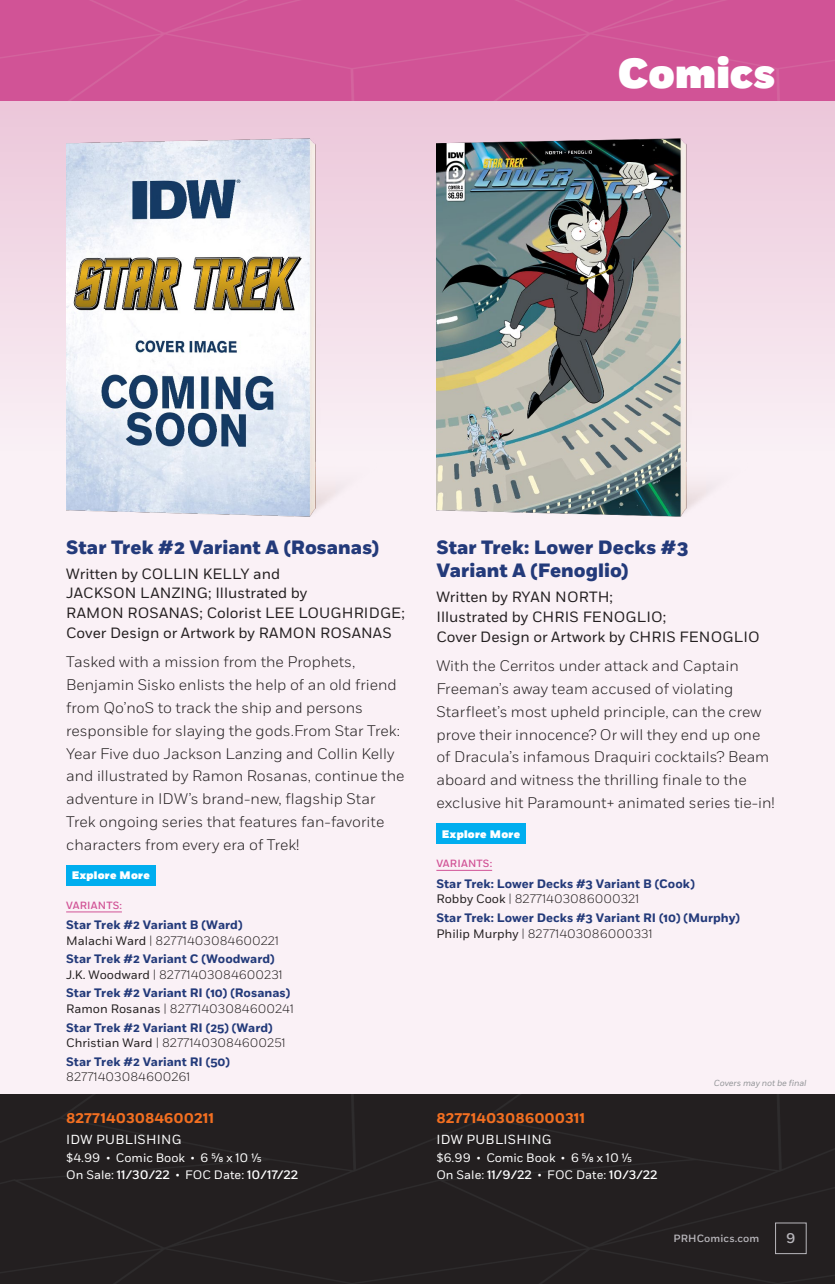
<style>
.page{position:relative;width:835px;height:1284px;background:#faf1f6}
.page>*{position:absolute;margin:0;border:0;box-sizing:border-box;transform-origin:0 0}
.t1{font:900 42px "Fort";letter-spacing:.005em;color:#fff}
.CC_Title{font:800 19.25px/23.6px "Fort";color:#233a7a}
.CC_Body_Copy{font:300 15.4px/22.8px "Fort";color:#231f20}
.CC_Author{font:14.88px/19.6px "Fort";letter-spacing:.005em;color:#231f20}
.CC_Specs_ISBN{font:700 14px "Fort";color:#f36f21}
.t2{font:500 14px "Fort";color:#b9b7bc}
.CC_Specs{font:13.12px "Fort";letter-spacing:.02em;color:#fff}
.Comics_Varient_Title{font:700 12.25px "Fort";color:#233a7a}
.Comics_Varient_Desig{font:300 12.25px "Fort";color:#231f20}
.CC_Specs-2{font:12.25px/17.5px "Fort";color:#fff}
.CC_Link_Button{font:900 10.85px "Fort";letter-spacing:.025em;color:#fff}
.Comics_Varient{font:500 10.5px "Fort";letter-spacing:.02em;color:#d15396}
.t3{font:500 10.5px "Fort";letter-spacing:.01em;color:#b9b7bc}
.t4{font:italic 8.75px "Fort";letter-spacing:-.01em;color:#939598}
.s1{font-weight:400}
.s2{font-size:8.75px}
.s3{font-weight:500}
</style>
<div class="page">
<div style="left:0;top:101px;width:835px;height:350px;background:linear-gradient(to bottom,#ecc6d9,#f9f0f5)"></div>
<div style="left:0;top:0;width:835px;height:101px;background:#d15396"></div>
<div style="left:0;top:1095px;width:835px;height:189px;background:#231f20"></div>
<div style="left:775px;top:1222px;width:31px;height:32px;border:1px solid #b9b7bc"></div>
<div style="left:436px;top:823px;width:89px;height:20px;background:#00aeef"></div>
<hr style="left:436px;top:870px;width:56px;height:1px;background:#d15396">
<div style="left:66px;top:865px;width:89px;height:20px;background:#00aeef"></div>
<hr style="left:66px;top:911px;width:56px;height:1px;background:#d15396">
<img style="left:436px;top:139px;width:347px;height:378px">
<img style="left:66px;top:139px;width:347px;height:378px">
<h1 class="t1" style="left:618px;top:47px;width:159px">Comics</h1>
<p class="CC_Title" style="left:66px;top:536px;width:314px">Star Trek #2 Variant A (Rosanas)</p>
<p class="CC_Author" style="left:66px;top:564px;width:340px">Written by COLLIN KELLY and<br>JACKSON LANZING; Illustrated by<br>RAMON ROSANAS; Colorist LEE LOUGHRIDGE; Cover Design or Artwork by RAMON ROSANAS</p>
<p class="CC_Body_Copy" style="left:66px;top:651px;width:340px">Tasked with a mission from the Prophets, Benjamin Sisko enlists the help of an old friend from Qo’noS to track the ship and persons responsible for slaying the gods.From Star Trek:<br>Year Five duo Jackson Lanzing and Collin Kelly and illustrated by Ramon Rosanas, continue the adventure in IDW’s brand-new, flagship Star Trek ongoing series that features fan-favorite characters from every era of Trek!</p>
<p class="CC_Link_Button" style="left:72px;top:869px;width:80px">Explore More</p>
<p class="Comics_Varient" style="left:66px;top:899px;width:57px">VARIANTS:</p>
<p class="Comics_Varient_Title" style="left:66px;top:917px;width:178px">Star Trek #2 Variant B (Ward)</p>
<p class="Comics_Varient_Desig" style="left:66px;top:933px;width:214px"><span class="s1">Malachi Ward</span> | 82771403084600221</p>
<p class="Comics_Varient_Title" style="left:66px;top:951px;width:210px">Star Trek #2 Variant C (Woodward)</p>
<p class="Comics_Varient_Desig" style="left:66px;top:967px;width:218px"><span class="s1">J.K. Woodward</span> | 82771403084600231</p>
<p class="Comics_Varient_Title" style="left:66px;top:985px;width:226px">Star Trek #2 Variant RI (10) (Rosanas)</p>
<p class="Comics_Varient_Desig" style="left:66px;top:1001px;width:229px"><span class="s1">Ramon Rosanas</span> | 82771403084600241</p>
<p class="Comics_Varient_Title" style="left:66px;top:1020px;width:208px">Star Trek #2 Variant RI (25) (Ward)</p>
<p class="Comics_Varient_Desig" style="left:66px;top:1036px;width:221px"><span class="s1">Christian Ward</span> | 82771403084600251</p>
<p class="Comics_Varient_Title" style="left:66px;top:1054px;width:165px">Star Trek #2 Variant RI (50)</p>
<p class="Comics_Varient_Desig" style="left:66px;top:1070px;width:126px">82771403084600261</p>
<p class="CC_Specs_ISBN" style="left:66px;top:1109px;width:149px">82771403084600211</p>
<p class="CC_Specs" style="left:66px;top:1131px;width:117px">IDW PUBLISHING</p>
<p class="CC_Specs-2" style="left:66px;top:1149px;width:234px">$4.99 <span class="s2">•</span> Comic Book <span class="s2">•</span> 6 5/8 x 10 1/5<br>On Sale: <span class="s3">11/30/22</span> <span class="s2">•</span> FOC Date: <span class="s3">10/17/22</span></p>
<p class="CC_Title" style="left:436px;top:536px;width:254px">Star Trek: Lower Decks #3<br>Variant A (Fenoglio)</p>
<p class="CC_Author" style="left:436px;top:587px;width:325px">Written by RYAN NORTH;<br>Illustrated by CHRIS FENOGLIO;<br>Cover Design or Artwork by CHRIS FENOGLIO</p>
<p class="CC_Body_Copy" style="left:436px;top:655px;width:340px">With the Cerritos under attack and Captain Freeman’s away team accused of violating Starfleet’s most upheld principle, can the crew prove their innocence? Or will they end up one of Dracula’s infamous Draquiri cocktails? Beam aboard and witness the thrilling finale to the exclusive hit Paramount+ animated series tie-in!</p>
<p class="CC_Link_Button" style="left:442px;top:827px;width:80px">Explore More</p>
<p class="Comics_Varient" style="left:436px;top:857px;width:57px">VARIANTS:</p>
<p class="Comics_Varient_Title" style="left:436px;top:876px;width:260px">Star Trek: Lower Decks #3 Variant B (Cook)</p>
<p class="Comics_Varient_Desig" style="left:436px;top:892px;width:204px"><span class="s1">Robby Cook</span> | 82771403086000321</p>
<p class="Comics_Varient_Title" style="left:436px;top:910px;width:305px">Star Trek: Lower Decks #3 Variant RI (10) (Murphy)</p>
<p class="Comics_Varient_Desig" style="left:436px;top:926px;width:218px"><span class="s1">Philip Murphy</span> | 82771403086000331</p>
<p class="CC_Specs_ISBN" style="left:436px;top:1109px;width:150px">82771403086000311</p>
<p class="CC_Specs" style="left:436px;top:1131px;width:117px">IDW PUBLISHING</p>
<p class="CC_Specs-2" style="left:436px;top:1149px;width:223px">$6.99 <span class="s2">•</span> Comic Book <span class="s2">•</span> 6 5/8 x 10 1/5<br>On Sale: <span class="s3">11/9/22</span> <span class="s2">•</span> FOC Date: <span class="s3">10/3/22</span></p>
<p class="t4" style="left:714px;top:1077px;width:94px">Covers may not be final</p>
<p class="t3" style="left:673px;top:1232px;width:87px">PRHComics.com</p>
<p class="t2" style="left:786px;top:1229px;width:11px">9</p>
</div>
